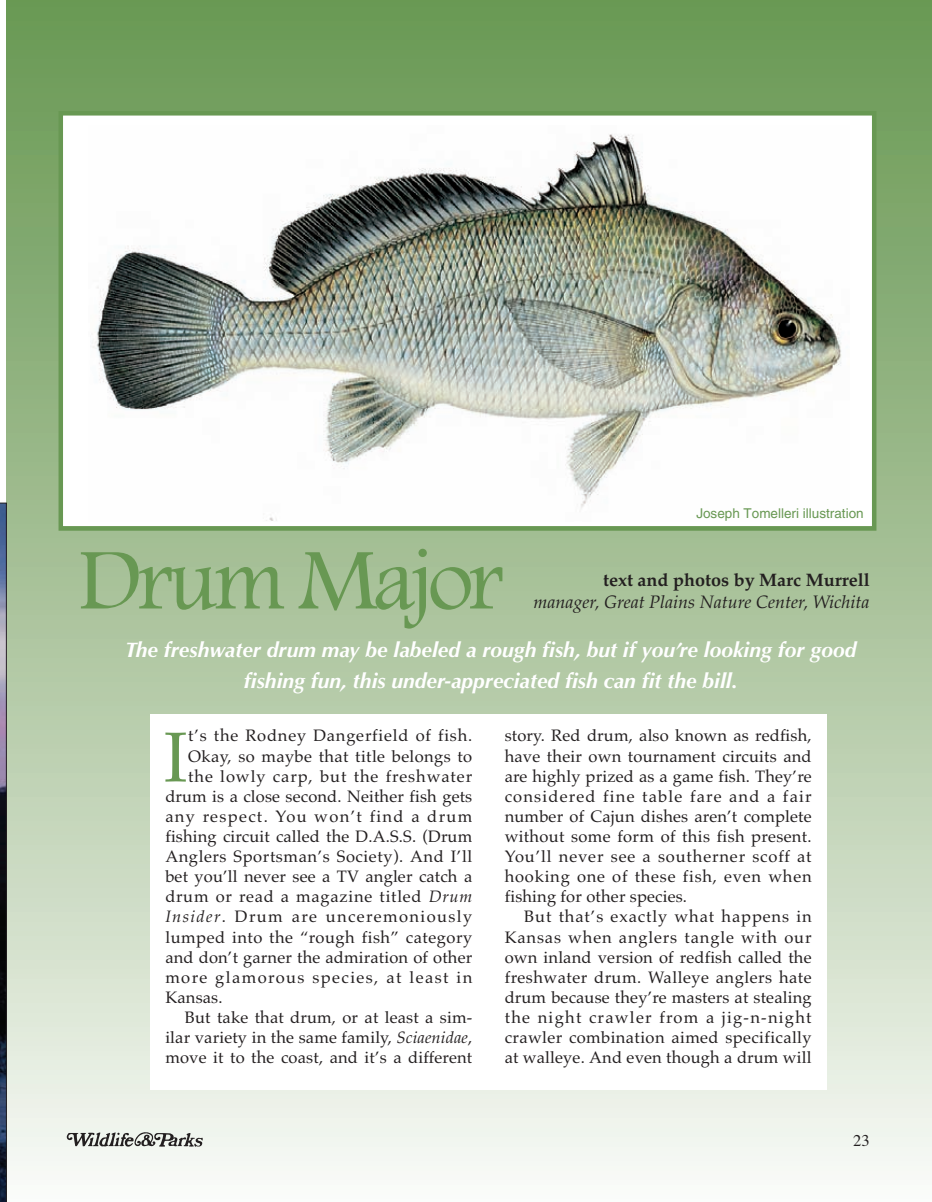
<style>
.page{position:relative;width:932px;height:1202px;background:#fff}
.page>*{position:absolute;margin:0;border:0;box-sizing:border-box;transform-origin:0 0}
.t1{font:90px "Footlight MT Light";letter-spacing:-.055em;color:#689853}
.t2{font:70.65px "Palatino";color:#689853}
.t3{font:italic 700 21px/30.2px "Optima";color:#fff;text-align:center}
.t4{font:italic 18px "Palatino";color:#231f20}
.t5{font:700 18px "Palatino";color:#231f20}
.t6{font:16.5px/20.1px "Palatino";letter-spacing:.025em;color:#231f20;text-align:justify}
.t7{font:16.5px "Palatino";letter-spacing:.085em;color:#231f20}
.t8{font:16.5px "Palatino";letter-spacing:.045em;color:#231f20}
.t9{font:16.5px "Palatino";letter-spacing:.055em;color:#231f20}
.t10{font:16.5px "Palatino";letter-spacing:.08em;color:#231f20}
.t11{font:16.5px "Times";color:#231f20}
.t12{font:13.5px "Helvetica";color:#689853}
.s1{font-style:italic}
</style>
<div class="page">
<div style="left:7px;top:0;width:925px;height:1201px;background:linear-gradient(to bottom,#64954d,#f5f7f2)"></div>
<svg style="left:0;top:502px;width:7px;height:699px;background:#3e4255"></svg>
<div style="left:150px;top:714px;width:676px;height:376px;background:#fff"></div>
<svg style="left:67px;top:1132px;width:136px;height:14px"></svg>
<div style="left:63px;top:116px;width:809px;height:410px;background:#fff"></div>
<img style="left:92px;top:134px;width:750px;height:387px">
<div style="left:58px;top:111px;width:818px;height:420px;border:4px solid #689853"></div>
<p class="t12" style="left:696px;top:509px;width:169px">Joseph Tomelleri illustration</p>
<h1 class="t1" style="left:78px;top:525px;width:427px">Drum Major</h1>
<p class="t5" style="left:603px;top:572px;width:268px">text and photos by Marc Murrell</p>
<p class="t4" style="left:533px;top:594px;width:338px">manager, Great Plains Nature Center, Wichita</p>
<p class="t3" style="left:125px;top:637px;width:733px">The freshwater drum may be labeled a rough fish, but if you’re looking for good fishing fun, this under-appreciated fish can fit the bill.</p>
<h2 class="t2" style="left:164px;top:730px;width:25px">I</h2>
<p class="t8" style="left:188px;top:729px;width:285px">t’s the Rodney Dangerfield of fish.</p>
<p class="t6" style="left:188px;top:747px;width:285px">Okay, so maybe that title belongs to</p>
<p class="t9" style="left:188px;top:769px;width:285px">the lowly carp, but the freshwater</p>
<p class="t6" style="left:165px;top:788px;width:308px">drum is a close second. Neither fish gets</p>
<p class="t10" style="left:165px;top:809px;width:308px">any respect. You won’t find a drum</p>
<p class="t6" style="left:165px;top:828px;width:308px">fishing circuit called the D.A.S.S. (Drum</p>
<p class="t6" style="left:165px;top:848px;width:308px">Anglers Sportsman’s Society). And I’ll</p>
<p class="t6" style="left:165px;top:868px;width:308px">bet you’ll never see a TV angler catch a</p>
<p class="t8" style="left:165px;top:890px;width:308px">drum or read a magazine titled <span class="s1">Drum</span></p>
<p class="t7" style="left:165px;top:910px;width:308px"><span class="s1">Insider</span>. Drum are unceremoniously</p>
<p class="t6" style="left:165px;top:928px;width:308px">lumped into the “rough fish” category</p>
<p class="t6" style="left:165px;top:949px;width:308px">and don’t garner the admiration of other</p>
<p class="t7" style="left:165px;top:970px;width:308px">more glamorous species, at least in</p>
<p class="t6" style="left:165px;top:989px;width:59px">Kansas.</p>
<p class="t6" style="left:185px;top:1009px;width:289px">But take that drum, or at least a sim-</p>
<p class="t6" style="left:165px;top:1029px;width:308px">ilar variety in the same family, <span class="s1">Sciaenidae</span>,</p>
<p class="t6" style="left:165px;top:1049px;width:308px">move it to the coast, and it’s a different</p>
<p class="t6" style="left:504px;top:727px;width:308px">story. Red drum, also known as redfish, have their own tournament circuits and are highly prized as a game fish. They’re considered fine table fare and a fair number of Cajun dishes aren’t complete without some form of this fish present.<br>You’ll never see a southerner scoff at hooking one of these fish, even when fishing for other species.</p>
<p class="t6" style="left:504px;top:908px;width:308px;text-indent:20px">But that’s exactly what happens in Kansas when anglers tangle with our own inland version of redfish called the freshwater drum. Walleye anglers hate drum because they’re masters at stealing the night crawler from a jig-n-night crawler combination aimed specifically at walleye. And even though a drum will</p>
<p class="t11" style="left:853px;top:1134px;width:18px">23</p>
</div>
